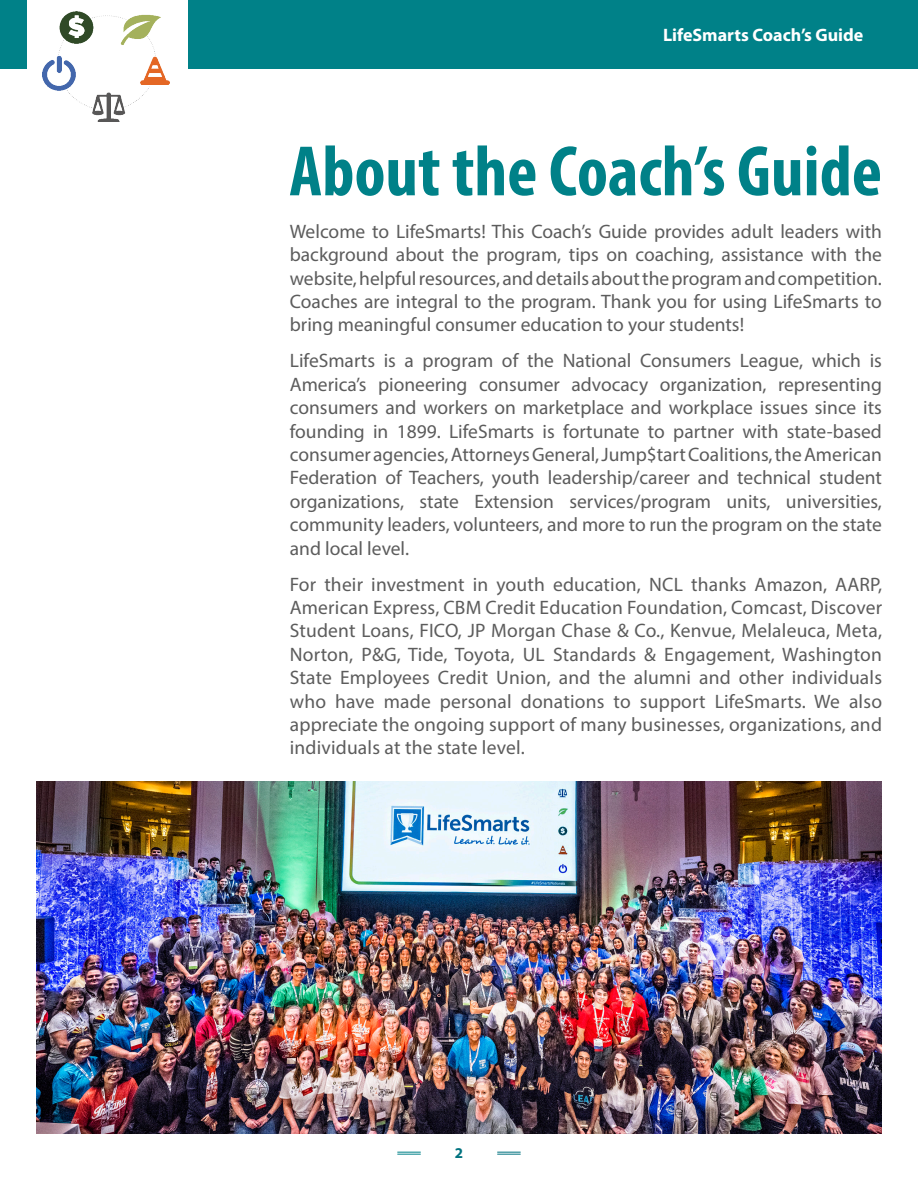
<style>
.page{position:relative;width:918px;height:1188px;background:#fff}
.page>*{position:absolute;margin:0;border:0;box-sizing:border-box;transform-origin:0 0}
.headlines{font:700 condensed 72px "Myriad Pro";color:#008188}
.t1{font:19.5px/23.4px "Myriad Pro";color:#5c5c5c;text-align:justify}
.t2{font:700 18px "Myriad Pro";color:#fff}
.t3{font:700 15px "Myriad Pro";color:#00727f}
</style>
<div class="page">
<div style="left:0;top:0;width:918px;height:68px;background:#008188"></div>
<div style="left:27px;top:0;width:160px;height:139px;background:#fff"></div>
<img style="left:42px;top:12px;width:127px;height:110px">
<svg style="left:497px;top:1152px;width:24px;height:3px"></svg>
<svg style="left:397px;top:1152px;width:24px;height:3px"></svg>
<img style="left:36px;top:781px;width:846px;height:353px">
<p class="t2" style="left:663px;top:23px;width:202px">LifeSmarts Coach’s Guide</p>
<p class="headlines" style="left:289px;top:126px;width:594px">About the Coach’s Guide</p>
<p class="t1" style="left:290px;top:219px;width:594px">Welcome to LifeSmarts! This Coach’s Guide provides adult leaders with background about the program, tips on coaching, assistance with the website, helpful resources, and details about the program and competition.<br>Coaches are integral to the program. Thank you for using LifeSmarts to bring meaningful consumer education to your students!</p>
<p class="t1" style="left:290px;top:349px;width:594px">LifeSmarts is a program of the National Consumers League, which is America’s pioneering consumer advocacy organization, representing consumers and workers on marketplace and workplace issues since its founding in 1899. LifeSmarts is fortunate to partner with state-based consumer agencies, Attorneys General, Jump$tart Coalitions, the American Federation of Teachers, youth leadership/career and technical student organizations, state Extension services/program units, universities, community leaders, volunteers, and more to run the program on the state and local level.</p>
<p class="t1" style="left:290px;top:572px;width:594px">For their investment in youth education, NCL thanks Amazon, AARP, American Express, CBM Credit Education Foundation, Comcast, Discover Student Loans, FICO, JP Morgan Chase &amp; Co., Kenvue, Melaleuca, Meta, Norton, P&amp;G, Tide, Toyota, UL Standards &amp; Engagement, Washington State Employees Credit Union, and the alumni and other individuals who have made personal donations to support LifeSmarts. We also appreciate the ongoing support of many businesses, organizations, and individuals at the state level.</p>
<p class="t3" style="left:455px;top:1143px;width:10px">2</p>
</div>
